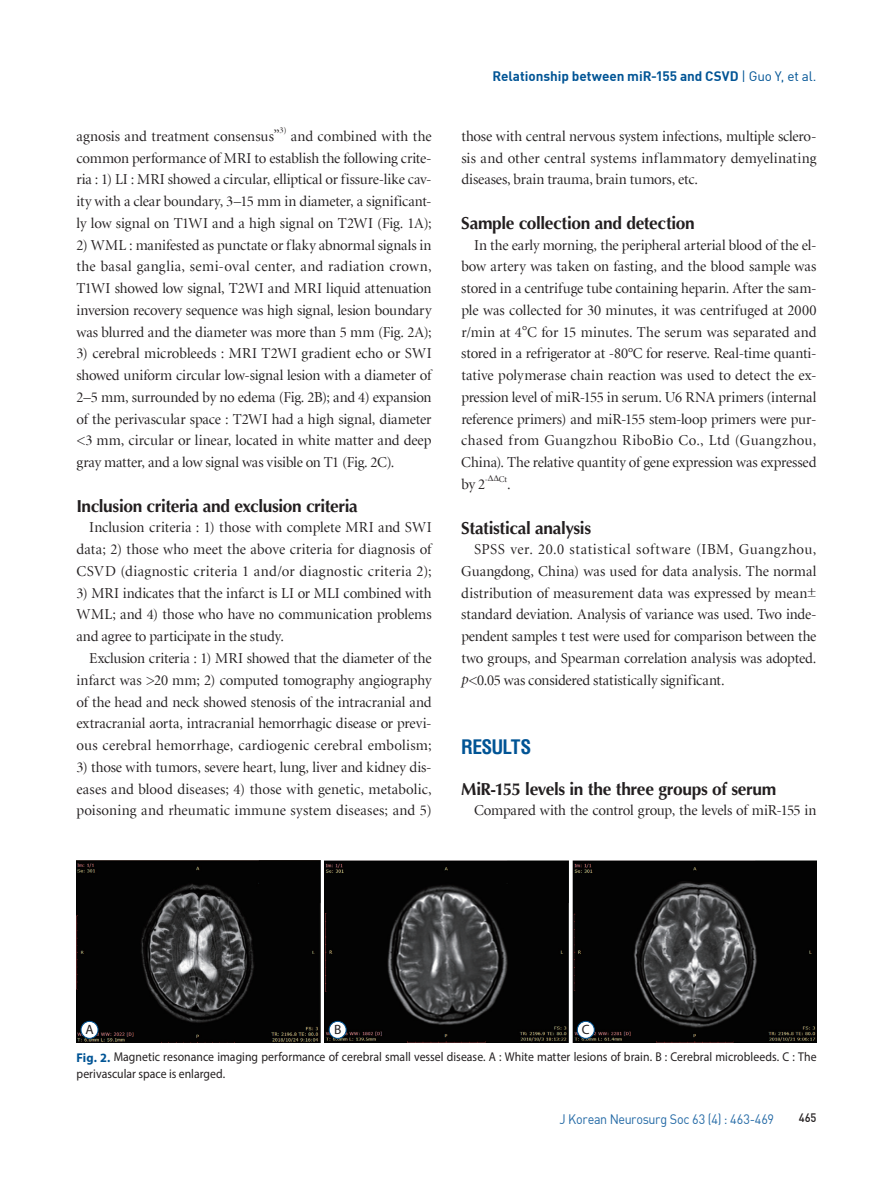
<style>
.page{position:relative;width:893px;height:1191px;background:#fff}
.page>*{position:absolute;margin:0;border:0;box-sizing:border-box;transform-origin:0 0}
.t1{font:700 condensed 19.5px "Helvetica";letter-spacing:-.04em;color:#005495}
.t2{font:700 17.25px "Optima";letter-spacing:-.02em;color:#231f20}
.t3{font:15px/21.8px "Minion LT Display";color:#231f20;text-align:justify}
.t4{font:15px "Minion LT Display";letter-spacing:-.02em;color:#231f20}
.t5{font:700 13.5px "DIN";color:#005495}
.t6{font:13.5px "DIN";letter-spacing:-.02em;color:#2369a5;scale:.93 1}
.t7{font:13.5px "Myriad Pro";color:#231f20}
.t8{font:12.75px/16.5px "Myriad Pro";letter-spacing:.005em;color:#231f20;scale:.92 1}
.t9{font:12px "Dinmed";color:#231f20;scale:.93 1}
.t10{font:8.7px "Minion LT Display";color:#231f20}
.s1{font-weight:400}
.s2{font-family:"Times New Roman"}
.s3{font-family:"Minion LT";font-style:italic}
.s4{font-weight:700;color:#005495}
</style>
<div class="page">
<img style="left:77px;top:860px;width:243px;height:182px">
<img style="left:325px;top:860px;width:243px;height:182px">
<img style="left:573px;top:860px;width:243px;height:182px">
<div style="left:81px;top:1021px;width:17px;height:17px;background:#fff;border-radius:50%"></div>
<div style="left:81px;top:1021px;width:17px;height:17px;border:1px solid #005495;border-radius:50%"></div>
<div style="left:329px;top:1021px;width:17px;height:17px;background:#fff;border-radius:50%"></div>
<div style="left:329px;top:1021px;width:17px;height:17px;border:1px solid #005495;border-radius:50%"></div>
<div style="left:577px;top:1021px;width:17px;height:17px;background:#fff;border-radius:50%"></div>
<div style="left:577px;top:1021px;width:17px;height:17px;border:1px solid #005495;border-radius:50%"></div>
<p class="t3" style="left:76px;top:126px;width:357px">agnosis and treatment consensus”<sup>3)</sup> and combined with the common performance of MRI to establish the following crite&shy;ria : 1) LI : MRI showed a circular, elliptical or fissure-like cav&shy;ity with a clear boundary, 3–15 mm in diameter, a significant&shy;ly low signal on T1WI and a high signal on T2WI (Fig. 1A);</p>
<p class="t3" style="left:76px;top:234px;width:357px">2) WML : manifested as punctate or flaky abnormal signals in the basal ganglia, semi-oval center, and radiation crown, T1WI showed low signal, T2WI and MRI liquid attenuation inversion recovery sequence was high signal, lesion boundary was blurred and the diameter was more than 5 mm (Fig. 2A);</p>
<p class="t3" style="left:76px;top:343px;width:357px">3) cerebral microbleeds : MRI T2WI gradient echo or SWI showed uniform circular low-signal lesion with a diameter of 2–5 mm, surrounded by no edema (Fig. 2B); and 4) expansion of the perivascular space : T2WI had a high signal, diameter &lt;3 mm, circular or linear, located in white matter and deep gray matter, and a low signal was visible on T1 (Fig. 2C).</p>
<p class="t2" style="left:76px;top:495px;width:283px">Inclusion criteria and exclusion criteria</p>
<p class="t3" style="left:76px;top:517px;width:357px;text-indent:13px">Inclusion criteria : 1) those with complete MRI and SWI data; 2) those who meet the above criteria for diagnosis of CSVD (diagnostic criteria 1 and/or diagnostic criteria 2);</p>
<p class="t3" style="left:76px;top:582px;width:357px">3) MRI indicates that the infarct is LI or MLI combined with WML; and 4) those who have no communication problems and agree to participate in the study.</p>
<p class="t3" style="left:76px;top:648px;width:357px;text-indent:13px">Exclusion criteria : 1) MRI showed that the diameter of the infarct was &gt;20 mm; 2) computed tomography angiography of the head and neck showed stenosis of the intracranial and extracranial aorta, intracranial hemorrhagic disease or previ&shy;ous cerebral hemorrhage, cardiogenic cerebral embolism;</p>
<p class="t3" style="left:76px;top:756px;width:357px">3) those with tumors, severe heart, lung, liver and kidney dis&shy;eases and blood diseases; 4) those with genetic, metabolic, poisoning and rheumatic immune system diseases; and 5)</p>
<p class="t5" style="left:492px;top:68px;width:326px">Relationship between miR-155 and CSVD <span class="s1">| Guo Y, et al.</span></p>
<p class="t3" style="left:461px;top:126px;width:357px">those with central nervous system infections, multiple sclero&shy;sis and other central systems inflammatory demyelinating diseases, brain trauma, brain tumors, etc.</p>
<p class="t2" style="left:461px;top:212px;width:235px">Sample collection and detection</p>
<p class="t3" style="left:461px;top:234px;width:357px;text-indent:13px">In the early morning, the peripheral arterial blood of the el&shy;bow artery was taken on fasting, and the blood sample was stored in a centrifuge tube containing heparin. After the sam&shy;ple was collected for 30 minutes, it was centrifuged at 2000 r/min at 4°C for 15 minutes. The serum was separated and stored in a refrigerator at -80°C for reserve. Real-time quanti&shy;tative polymerase chain reaction was used to detect the ex&shy;pression level of miR-155 in serum. U6 RNA primers (internal reference primers) and miR-155 stem-loop primers were pur&shy;chased from Guangzhou RiboBio Co., Ltd (Guangzhou, China). The relative quantity of gene expression was expressed by 2</p>
<p class="t10" style="left:485px;top:474px;width:24px">-<span class="s2">ΔΔ</span>Ct</p>
<p class="t3" style="left:507px;top:474px;width:5px">.</p>
<p class="t2" style="left:461px;top:517px;width:131px">Statistical analysis</p>
<p class="t3" style="left:461px;top:539px;width:357px;text-indent:13px">SPSS ver. 20.0 statistical software (IBM, Guangzhou, Guangdong, China) was used for data analysis. The normal distribution of measurement data was expressed by mean± standard deviation. Analysis of variance was used. Two inde&shy;pendent samples t test were used for comparison between the two groups, and Spearman correlation analysis was adopted. <span class="s3">p</span>&lt;0.05 was considered statistically significant.</p>
<h1 class="t1" style="left:461px;top:734px;width:72px">RESULTS</h1>
<p class="t2" style="left:461px;top:778px;width:317px">MiR-155 levels in the three groups of serum</p>
<p class="t4" style="left:474px;top:803px;width:344px">Compared with the control group, the levels of miR-155 in</p>
<p class="t7" style="left:85px;top:1021px;width:10px">A</p>
<p class="t7" style="left:334px;top:1021px;width:9px">B</p>
<p class="t7" style="left:582px;top:1021px;width:9px">C</p>
<p class="t8" style="left:77px;top:1048px;width:806px"><span class="s4">Fig. 2.</span> Magnetic resonance imaging performance of cerebral small vessel disease. A : White matter lesions of brain. B : Cerebral microbleeds. C : The perivascular space is enlarged.</p>
<p class="t6" style="left:559px;top:1110px;width:232px">J Korean Neurosurg Soc 63 (4) : 463-469</p>
<p class="t9" style="left:799px;top:1109px;width:21px">465</p>
</div>
